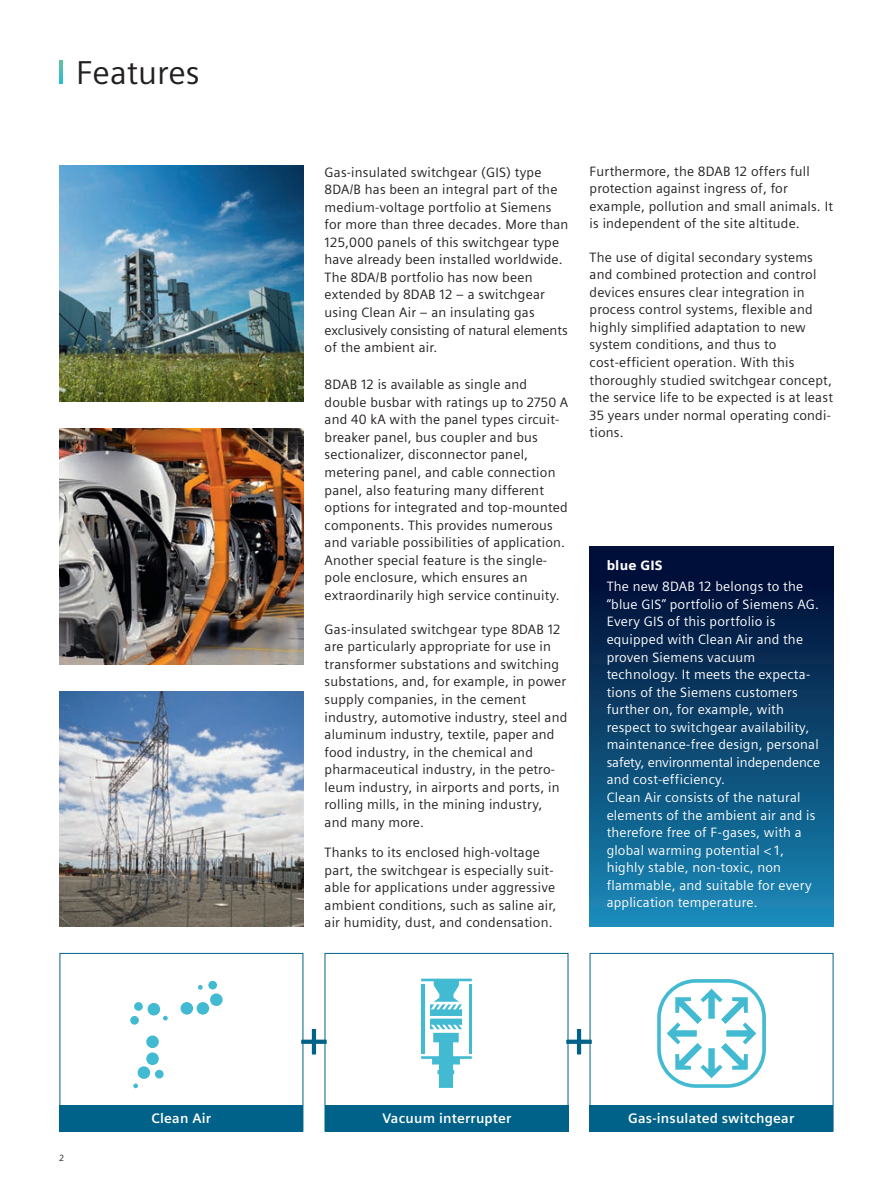
<style>
.page{position:relative;width:893px;height:1191px;background:#fff}
.page>*{position:absolute;margin:0;border:0;box-sizing:border-box;transform-origin:0 0}
.t1{font:33px "Siemens Sans";color:#231f20}
.t2{font:700 13.8px "Siemens Sans";letter-spacing:.015em;color:#fff}
.t3{font:13.5px/17.5px "Siemens Sans";letter-spacing:.015em;color:#231f20}
.t4{font:13.5px/17.5px "Siemens Sans";letter-spacing:.015em;color:#fff}
.t5{font:900 13.5px "Siemens Sans";letter-spacing:.015em;color:#fff}
.t6{font:9px "Siemens Sans";color:#231f20}
</style>
<div class="page">
<div style="left:590px;top:547px;width:243px;height:380px;background:linear-gradient(to bottom,#00042c,#1a89b6)"></div>
<svg style="left:303px;top:1026px;width:22px;height:30px"></svg>
<svg style="left:568px;top:1026px;width:22px;height:30px"></svg>
<div style="left:60px;top:1105px;width:243px;height:26px;background:#006288"></div>
<div style="left:60px;top:953px;width:243px;height:178px;border:1px solid #006288"></div>
<div style="left:208px;top:980px;width:9px;height:9px;background:#41bad2;border-radius:50%"></div>
<div style="left:134px;top:1002px;width:9px;height:8px;background:#41bad2;border-radius:50%"></div>
<div style="left:130px;top:1016px;width:9px;height:8px;background:#41bad2;border-radius:50%"></div>
<div style="left:155px;top:1069px;width:9px;height:9px;background:#41bad2;border-radius:50%"></div>
<svg style="left:133px;top:1083px;width:5px;height:5px"></svg>
<svg style="left:163px;top:1015px;width:5px;height:5px"></svg>
<svg style="left:198px;top:985px;width:5px;height:4px"></svg>
<div style="left:210px;top:993px;width:13px;height:13px;background:#41bad2;border-radius:50%"></div>
<div style="left:197px;top:1002px;width:12px;height:12px;background:#41bad2;border-radius:50%"></div>
<div style="left:181px;top:1002px;width:12px;height:12px;background:#41bad2;border-radius:50%"></div>
<div style="left:148px;top:1003px;width:12px;height:12px;background:#41bad2;border-radius:50%"></div>
<div style="left:146px;top:1035px;width:13px;height:13px;background:#41bad2;border-radius:50%"></div>
<div style="left:146px;top:1052px;width:13px;height:13px;background:#41bad2;border-radius:50%"></div>
<div style="left:138px;top:1066px;width:12px;height:12px;background:#41bad2;border-radius:50%"></div>
<div style="left:590px;top:1105px;width:243px;height:26px;background:#006288"></div>
<div style="left:590px;top:953px;width:243px;height:178px;border:1px solid #006288"></div>
<svg style="left:657px;top:979px;width:109px;height:108px"></svg>
<div style="left:325px;top:1105px;width:243px;height:26px;background:#006288"></div>
<div style="left:325px;top:953px;width:243px;height:178px;border:1px solid #006288"></div>
<svg style="left:421px;top:978px;width:51px;height:109px"></svg>
<hr style="left:421px;top:984px;width:4px;height:69px;background:#41bad2">
<hr style="left:469px;top:984px;width:3px;height:69px;background:#41bad2">
<svg style="left:60px;top:61px;width:3px;height:23px"></svg>
<img style="left:60px;top:428px;width:243px;height:236px">
<img style="left:60px;top:166px;width:243px;height:235px">
<img style="left:60px;top:691px;width:243px;height:236px">
<h1 class="t1" style="left:76px;top:47px;width:125px">Features</h1>
<p class="t3" style="left:325px;top:162px;width:245px">Gas-insulated switchgear (GIS) type 8DA/B has been an integral part of the medium-voltage portfolio at Siemens for more than three decades. More than 125,000 panels of this switchgear type have already been installed worldwide.<br>The 8DA/B portfolio has now been extended by 8DAB 12 – a switchgear using Clean Air – an insulating gas exclusively consisting of natural elements of the ambient air.</p>
<p class="t3" style="left:325px;top:375px;width:245px">8DAB 12 is available as single and double busbar with ratings up to 2750 A and 40 kA with the panel types circuit&shy;breaker panel, bus coupler and bus sectionalizer, disconnector panel, metering panel, and cable connection panel, also featuring many different options for integrated and top-mounted components. This provides numerous and variable possibilities of application.<br>Another special feature is the single&shy;pole enclosure, which ensures an extraordinarily high service continuity.</p>
<p class="t3" style="left:325px;top:619px;width:244px">Gas-insulated switchgear type 8DAB 12 are particularly appropriate for use in transformer substations and switching substations, and, for example, in power supply companies, in the cement industry, automotive industry, steel and aluminum industry, textile, paper and food industry, in the chemical and pharmaceutical industry, in the petro&shy;leum industry, in airports and ports, in rolling mills, in the mining industry, and many more.</p>
<p class="t3" style="left:325px;top:842px;width:233px">Thanks to its enclosed high-voltage part, the switchgear is especially suit&shy;able for applications under aggressive ambient conditions, such as saline air, air humidity, dust, and condensation.</p>
<p class="t3" style="left:590px;top:161px;width:245px">Furthermore, the 8DAB 12 offers full protection against ingress of, for example, pollution and small animals. It is independent of the site altitude.</p>
<p class="t3" style="left:590px;top:247px;width:245px">The use of digital secondary systems and combined protection and control devices ensures clear integration in process control systems, flexible and highly simplified adaptation to new system conditions, and thus to cost-efficient operation. With this thoroughly studied switchgear concept, the service life to be expected is at least 35 years under normal operating condi&shy;tions.</p>
<p class="t5" style="left:607px;top:557px;width:58px">blue GIS</p>
<p class="t4" style="left:607px;top:577px;width:215px">The new 8DAB 12 belongs to the “blue GIS” portfolio of Siemens AG.<br>Every GIS of this portfolio is equipped with Clean Air and the proven Siemens vacuum technology. It meets the expecta&shy;tions of the Siemens customers further on, for example, with respect to switchgear availability, maintenance-free design, personal safety, environmental independence and cost-efficiency.<br>Clean Air consists of the natural elements of the ambient air and is therefore free of F-gases, with a global warming potential &lt; 1, highly stable, non-toxic, non flammable, and suitable for every application temperature.</p>
<p class="t6" style="left:60px;top:1151px;width:6px">2</p>
<p class="t2" style="left:152px;top:1110px;width:61px">Clean Air</p>
<p class="t2" style="left:382px;top:1110px;width:131px">Vacuum interrupter</p>
<p class="t2" style="left:628px;top:1110px;width:168px">Gas-insulated switchgear</p>
</div>
